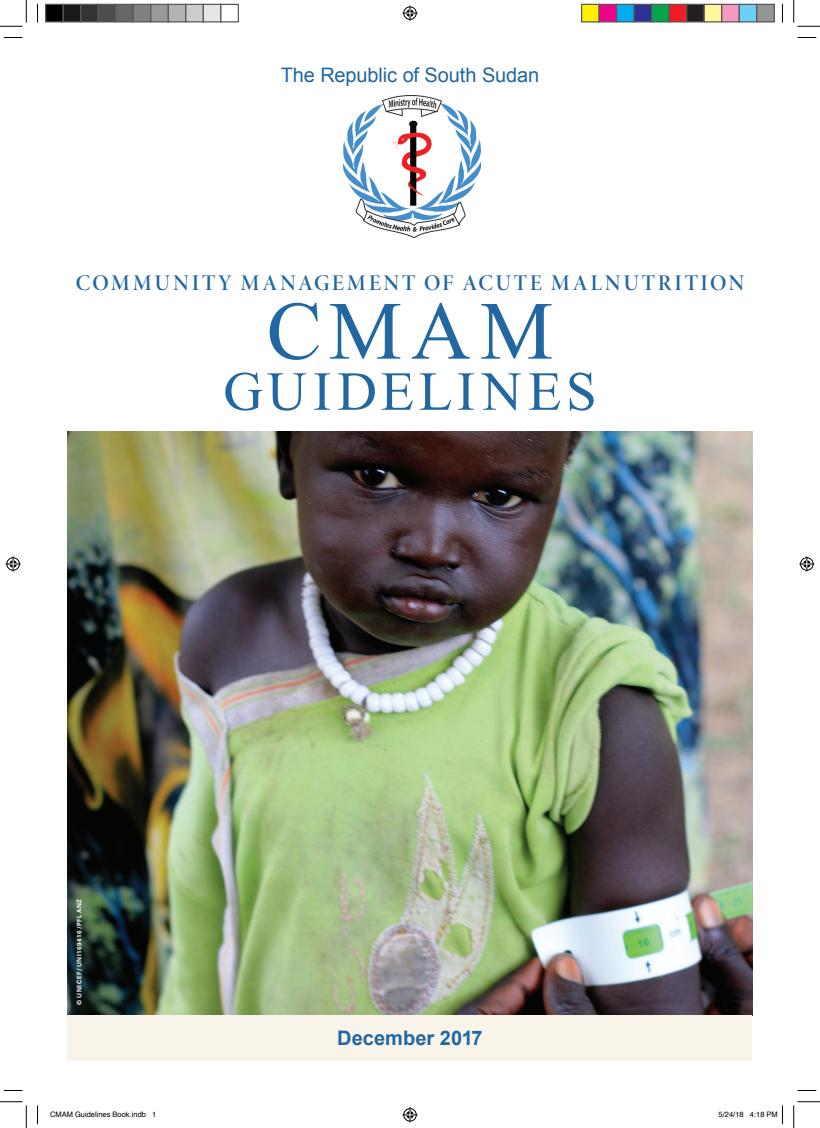
<style>
.page{position:relative;width:820px;height:1128px;background:#fff}
.page>*{position:absolute;margin:0;border:0;box-sizing:border-box;transform-origin:0 0}
.t1{font:82.5px "Times New Roman";color:#2267a1}
.t2{font:55px "Times New Roman";letter-spacing:.08em;color:#2267a1}
.t3{font:22.5px "Minion Pro Semibold Disp";letter-spacing:.115em;color:#2267a1}
.t4{font:20px "Arial";letter-spacing:-.005em;color:#2267a1}
.t5{font:700 20px "Arial";color:#2267a1}
.t6{font:7.5px "Helvetica";color:#000}
.t7{font:700 6.25px "Univers";letter-spacing:.1em;color:#fff}
</style>
<div class="page">
<img style="left:68px;top:431px;width:684px;height:584px">
<div style="left:68px;top:1015px;width:684px;height:45px;background:#f9f4ea"></div>
<img style="left:343px;top:96px;width:137px;height:141px">
<svg style="left:4px;top:37px;width:18px;height:1px"></svg>
<svg style="left:797px;top:37px;width:18px;height:1px"></svg>
<svg style="left:4px;top:1090px;width:18px;height:1px"></svg>
<svg style="left:797px;top:1090px;width:18px;height:1px"></svg>
<svg style="left:37px;top:4px;width:1px;height:19px"></svg>
<svg style="left:37px;top:1105px;width:1px;height:19px"></svg>
<svg style="left:781px;top:4px;width:1px;height:18px"></svg>
<svg style="left:0;top:0;width:27px;height:27px"></svg>
<svg style="left:0;top:1101px;width:27px;height:26px"></svg>
<svg style="left:793px;top:0;width:26px;height:27px"></svg>
<svg style="left:793px;top:1101px;width:26px;height:26px"></svg>
<svg style="left:402px;top:6px;width:15px;height:15px"></svg>
<svg style="left:402px;top:1107px;width:15px;height:15px"></svg>
<svg style="left:6px;top:556px;width:15px;height:15px"></svg>
<svg style="left:799px;top:556px;width:14px;height:15px"></svg>
<div style="left:46px;top:4px;width:17px;height:18px;background:#000"></div>
<div style="left:45px;top:4px;width:19px;height:19px;border:1px solid #595959"></div>
<div style="left:63px;top:4px;width:18px;height:18px;background:#1a1a1a"></div>
<div style="left:62px;top:4px;width:19px;height:19px;border:1px solid #595959"></div>
<div style="left:81px;top:4px;width:17px;height:18px;background:#333"></div>
<div style="left:80px;top:4px;width:19px;height:19px;border:1px solid #595959"></div>
<div style="left:98px;top:4px;width:18px;height:18px;background:#4d4d4d"></div>
<div style="left:98px;top:4px;width:18px;height:19px;border:1px solid #595959"></div>
<div style="left:116px;top:4px;width:17px;height:18px;background:#666"></div>
<div style="left:115px;top:4px;width:19px;height:19px;border:1px solid #595959"></div>
<div style="left:133px;top:4px;width:18px;height:18px;background:#808080"></div>
<div style="left:132px;top:4px;width:19px;height:19px;border:1px solid #595959"></div>
<div style="left:151px;top:4px;width:17px;height:18px;background:#999"></div>
<div style="left:150px;top:4px;width:19px;height:19px;border:1px solid #595959"></div>
<div style="left:168px;top:4px;width:18px;height:18px;background:#b3b3b3"></div>
<div style="left:168px;top:4px;width:18px;height:19px;border:1px solid #595959"></div>
<div style="left:186px;top:4px;width:17px;height:18px;background:#ccc"></div>
<div style="left:185px;top:4px;width:19px;height:19px;border:1px solid #595959"></div>
<div style="left:203px;top:4px;width:18px;height:18px;background:#e6e6e6"></div>
<div style="left:202px;top:4px;width:19px;height:19px;border:1px solid #595959"></div>
<div style="left:220px;top:4px;width:19px;height:19px;border:1px solid #595959"></div>
<div style="left:581px;top:4px;width:17px;height:18px;background:#fff101"></div>
<div style="left:580px;top:4px;width:19px;height:19px;border:1px solid #595959"></div>
<div style="left:598px;top:4px;width:18px;height:18px;background:#ed028c"></div>
<div style="left:598px;top:4px;width:19px;height:19px;border:1px solid #595959"></div>
<div style="left:616px;top:4px;width:17px;height:18px;background:#00aeef"></div>
<div style="left:615px;top:4px;width:19px;height:19px;border:1px solid #595959"></div>
<div style="left:633px;top:4px;width:18px;height:18px;background:#2e3092"></div>
<div style="left:633px;top:4px;width:19px;height:19px;border:1px solid #595959"></div>
<div style="left:651px;top:4px;width:17px;height:18px;background:#00a54f"></div>
<div style="left:650px;top:4px;width:19px;height:19px;border:1px solid #595959"></div>
<div style="left:668px;top:4px;width:18px;height:18px;background:#ee1d23"></div>
<div style="left:668px;top:4px;width:19px;height:19px;border:1px solid #595959"></div>
<div style="left:686px;top:4px;width:17px;height:18px;background:#231f20"></div>
<div style="left:685px;top:4px;width:19px;height:19px;border:1px solid #595959"></div>
<div style="left:703px;top:4px;width:18px;height:18px;background:#fff79a"></div>
<div style="left:703px;top:4px;width:19px;height:19px;border:1px solid #595959"></div>
<div style="left:721px;top:4px;width:17px;height:18px;background:#f499c2"></div>
<div style="left:720px;top:4px;width:19px;height:19px;border:1px solid #595959"></div>
<div style="left:738px;top:4px;width:18px;height:18px;background:#6bcff6"></div>
<div style="left:738px;top:4px;width:19px;height:19px;border:1px solid #595959"></div>
<div style="left:756px;top:4px;width:17px;height:18px;background:#939598"></div>
<div style="left:755px;top:4px;width:19px;height:19px;border:1px solid #595959"></div>
<svg style="left:781px;top:1106px;width:1px;height:18px"></svg>
<p class="t4" style="left:280px;top:62px;width:260px">The Republic of South Sudan</p>
<p class="t3" style="left:76px;top:269px;width:669px">COMMUNITY MANAGEMENT OF ACUTE MALNUTRITION</p>
<h1 class="t1" style="left:266px;top:275px;width:288px">CMAM</h1>
<h2 class="t2" style="left:223px;top:354px;width:374px">GUIDELINES</h2>
<p class="t7" style="left:75px;top:1005px;width:108px;rotate:-90deg">© UNICEF/UNI169416/PFLANZ</p>
<p class="t5" style="left:337px;top:1024px;width:147px">December 2017</p>
<p class="t6" style="left:50px;top:1108px;width:108px">CMAM Guidelines Book.indb 1</p>
<p class="t6" style="left:718px;top:1108px;width:61px">5/24/18 4:18 PM</p>
</div>
